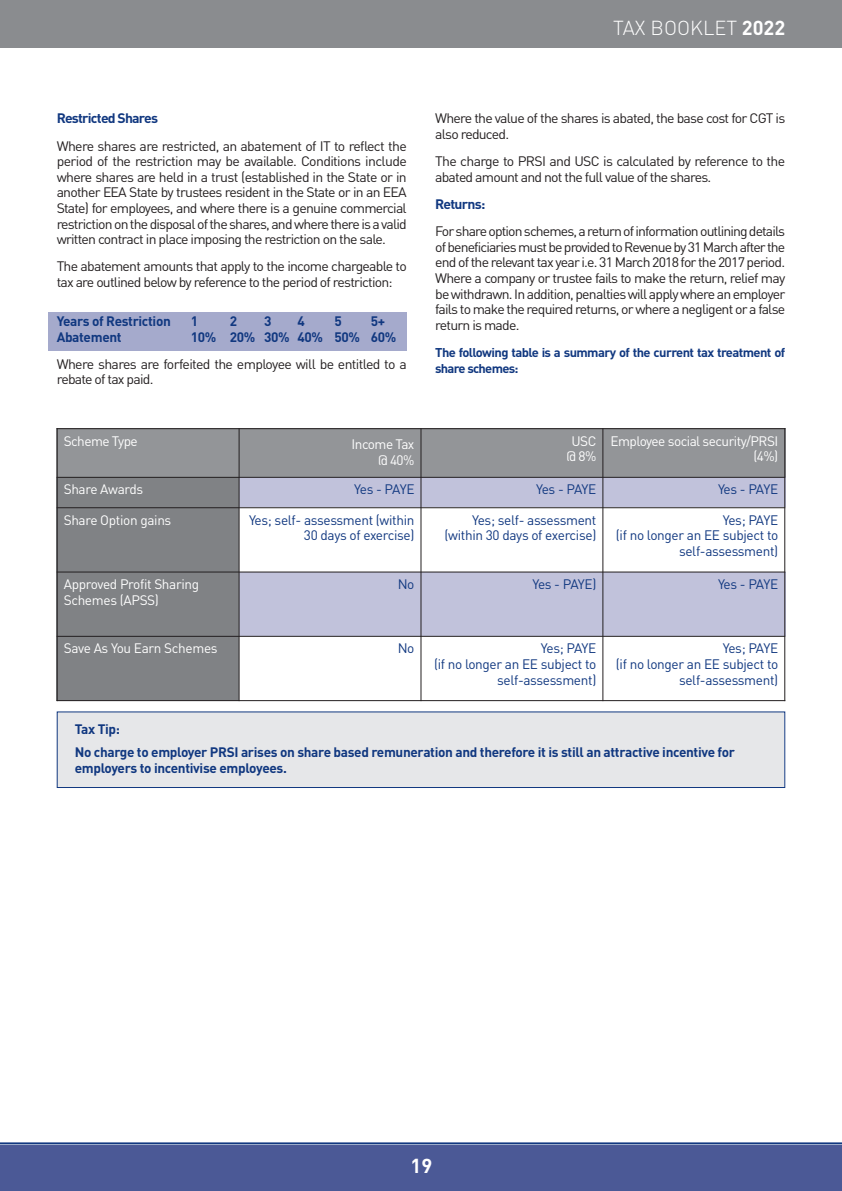
<style>
.page{position:relative;width:842px;height:1191px;background:#fff}
.page>*{position:absolute;margin:0;border:0;box-sizing:border-box;transform-origin:0 0}
.t1{font:300 20px "DIN";color:#fff}
.t2{font:700 20px "DIN";color:#fff}
.t3{font:13.6px/15.6px "DIN";letter-spacing:-.055em;color:#231f20}
.t4{font:13.6px/15.6px "DIN";letter-spacing:-.025em;color:#113880;text-align:right}
.t5{font:700 13.6px/15.6px "DIN";letter-spacing:-.025em;color:#113880}
.t6{font:13.6px/15.6px "DIN";letter-spacing:-.025em;color:#fff;text-align:right}
.t7{font:700 13.6px "DIN";letter-spacing:-.055em;color:#113880}
.t8{font:700 12.6px/15.6px "DIN";letter-spacing:-.045em;color:#113880}
.s1{font-weight:700}
</style>
<div class="page">
<div style="left:49px;top:312px;width:358px;height:38px;background:#a5aacc"></div>
<hr style="left:0;top:1142px;width:842px;height:2px;background:#113880">
<div style="left:0;top:0;width:842px;height:47px;background:#8a8c8f"></div>
<div style="left:0;top:1145px;width:842px;height:46px;background:#4b5996"></div>
<div style="left:57px;top:428px;width:182px;height:49px;background:#939598"></div>
<div style="left:239px;top:428px;width:182px;height:49px;background:#939598"></div>
<div style="left:421px;top:428px;width:182px;height:49px;background:#939598"></div>
<div style="left:603px;top:428px;width:182px;height:49px;background:#939598"></div>
<div style="left:57px;top:477px;width:182px;height:31px;background:#808285"></div>
<div style="left:239px;top:477px;width:182px;height:31px;background:#c1c2db"></div>
<div style="left:421px;top:477px;width:182px;height:31px;background:#c1c2db"></div>
<div style="left:603px;top:477px;width:182px;height:31px;background:#c1c2db"></div>
<div style="left:57px;top:508px;width:182px;height:64px;background:#808285"></div>
<div style="left:57px;top:572px;width:182px;height:64px;background:#808285"></div>
<div style="left:239px;top:572px;width:182px;height:64px;background:#c1c2db"></div>
<div style="left:421px;top:572px;width:182px;height:64px;background:#c1c2db"></div>
<div style="left:603px;top:572px;width:182px;height:64px;background:#c1c2db"></div>
<div style="left:57px;top:636px;width:182px;height:65px;background:#808285"></div>
<hr style="left:57px;top:428px;width:1px;height:273px;background:#231f20">
<hr style="left:239px;top:428px;width:1px;height:273px;background:#231f20">
<hr style="left:420px;top:428px;width:1px;height:273px;background:#231f20">
<hr style="left:602px;top:428px;width:1px;height:273px;background:#231f20">
<hr style="left:784px;top:428px;width:1px;height:273px;background:#231f20">
<hr style="left:57px;top:428px;width:728px;height:1px;background:#231f20">
<hr style="left:57px;top:477px;width:728px;height:1px;background:#231f20">
<hr style="left:57px;top:507px;width:728px;height:1px;background:#231f20">
<hr style="left:57px;top:571px;width:728px;height:1px;background:#231f20">
<hr style="left:57px;top:636px;width:728px;height:1px;background:#231f20">
<hr style="left:57px;top:700px;width:728px;height:1px;background:#231f20">
<div style="left:58px;top:712px;width:726px;height:75px;background:#e6e7e9"></div>
<div style="left:57px;top:711px;width:728px;height:77px;border:1px solid #113880"></div>
<p class="t1" style="left:613px;top:21px;width:174px">TAX BOOKLET <span class="s1">2022</span></p>
<p class="t7" style="left:57px;top:114px;width:103px">Restricted Shares</p>
<p class="t3" style="left:57px;top:139px;width:352px;text-align:justify">Where shares are restricted, an abatement of IT to reflect the period of the restriction may be available. Conditions include where shares are held in a trust (established in the State or in another EEA State by trustees resident in the State or in an EEA State) for employees, and where there is a genuine commercial restriction on the disposal of the shares, and where there is a valid written contract in place imposing the restriction on the sale.</p>
<p class="t3" style="left:57px;top:260px;width:352px">The abatement amounts that apply to the income chargeable to tax are outlined below by reference to the period of restriction:</p>
<p class="t5" style="left:57px;top:315px;width:116px">Years of Restriction</p>
<p class="t5" style="left:191px;top:315px;width:9px">1</p>
<p class="t5" style="left:230px;top:315px;width:9px">2</p>
<p class="t5" style="left:264px;top:315px;width:9px">3</p>
<p class="t5" style="left:297px;top:315px;width:9px">4</p>
<p class="t5" style="left:334px;top:315px;width:9px">5</p>
<p class="t5" style="left:371px;top:315px;width:16px">5+</p>
<p class="t5" style="left:57px;top:331px;width:66px">Abatement</p>
<p class="t5" style="left:191px;top:331px;width:207px">10% 20% 30% 40% 50% 60%</p>
<p class="t3" style="left:57px;top:357px;width:352px">Where shares are forfeited the employee will be entitled to a rebate of tax paid.</p>
<p class="t3" style="left:435px;top:112px;width:352px">Where the value of the shares is abated, the base cost for CGT is also reduced.</p>
<p class="t3" style="left:435px;top:155px;width:352px">The charge to PRSI and USC is calculated by reference to the abated amount and not the full value of the shares.</p>
<p class="t7" style="left:435px;top:199px;width:52px">Returns:</p>
<p class="t3" style="left:435px;top:225px;width:352px;text-align:justify">For share option schemes, a return of information outlining details of beneficiaries must be provided to Revenue by 31 March after the end of the relevant tax year i.e. 31 March 2018 for the 2017 period.<br>Where a company or trustee fails to make the return, relief may be withdrawn. In addition, penalties will apply where an employer fails to make the required returns, or where a negligent or a false return is made.</p>
<p class="t8" style="left:435px;top:346px;width:352px">The following table is a summary of the current tax treatment of share schemes:</p>
<p class="t6" style="left:64px;top:435px;width:76px">Scheme Type</p>
<p class="t6" style="left:352px;top:438px;width:64px">Income Tax @ 40%</p>
<p class="t6" style="left:566px;top:435px;width:31px;text-align:center">USC @ 8%</p>
<p class="t6" style="left:611px;top:435px;width:169px">Employee social security/PRSI (4%)</p>
<p class="t6" style="left:64px;top:483px;width:81px">Share Awards</p>
<p class="t4" style="left:354px;top:483px;width:62px">Yes - PAYE</p>
<p class="t4" style="left:536px;top:483px;width:62px">Yes - PAYE</p>
<p class="t4" style="left:718px;top:483px;width:62px">Yes - PAYE</p>
<p class="t6" style="left:64px;top:514px;width:109px">Share Option gains</p>
<p class="t4" style="left:249px;top:514px;width:167px">Yes; self- assessment (within<br>30 days of exercise)</p>
<p class="t4" style="left:445px;top:514px;width:153px">Yes; self- assessment (within 30 days of exercise)</p>
<p class="t4" style="left:616px;top:514px;width:164px">Yes; PAYE<br>(if no longer an EE subject to self-assessment)</p>
<p class="t6" style="left:64px;top:578px;width:137px;text-align:left">Approved Profit Sharing<br>Schemes (APSS)</p>
<p class="t4" style="left:398px;top:578px;width:18px">No</p>
<p class="t4" style="left:532px;top:578px;width:65px">Yes - PAYE)</p>
<p class="t4" style="left:718px;top:578px;width:62px">Yes - PAYE</p>
<p class="t6" style="left:64px;top:642px;width:155px">Save As You Earn Schemes</p>
<p class="t4" style="left:398px;top:642px;width:18px">No</p>
<p class="t4" style="left:434px;top:642px;width:164px">Yes; PAYE<br>(if no longer an EE subject to self-assessment)</p>
<p class="t4" style="left:616px;top:642px;width:164px">Yes; PAYE<br>(if no longer an EE subject to self-assessment)</p>
<p class="t5" style="left:75px;top:723px;width:47px">Tax Tip:</p>
<p class="t5" style="left:75px;top:746px;width:662px">No charge to employer PRSI arises on share based remuneration and therefore it is still an attractive incentive for employers to incentivise employees.</p>
<p class="t2" style="left:410px;top:1159px;width:23px">19</p>
</div>
